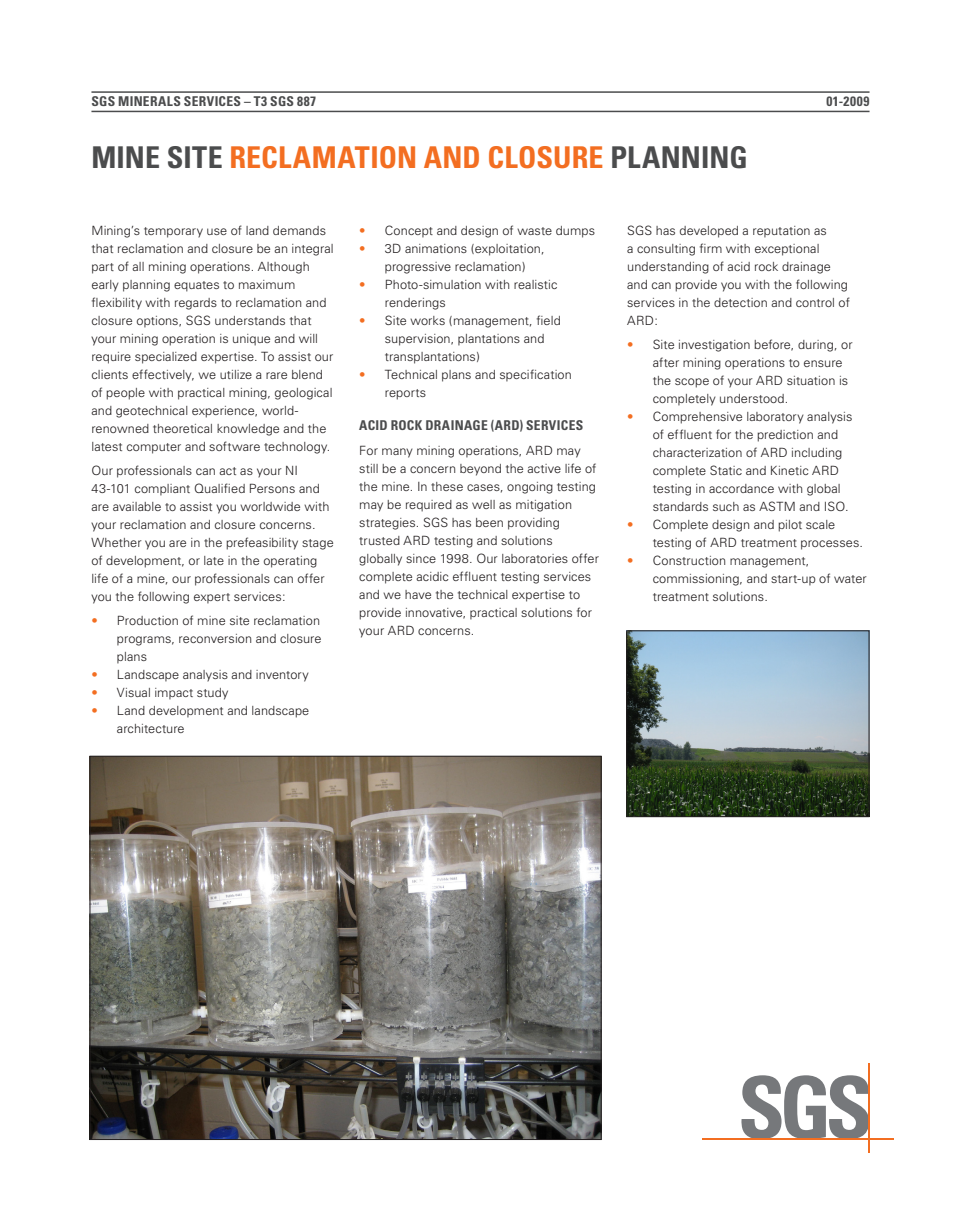
<style>
.page{position:relative;width:961px;height:1231px;background:#fff}
.page>*{position:absolute;margin:0;border:0;box-sizing:border-box;transform-origin:0 0}
.HEADLINES_BIG{font:700 condensed 30px "Univers";letter-spacing:.005em;color:#f36e21}
.SUBHEADINGS{font:700 condensed 13.5px "Univers";letter-spacing:.025em;color:#4b4c4d}
.BODY_TEXT_LISTS_SPAC{font:300 12.75px/18px "Univers";letter-spacing:.005em;color:#231f20}
.s1{color:#4b4c4d}
.s2{color:#f36e21}
</style>
<div class="page">
<hr style="left:91px;top:91px;width:778px;height:2px;background:#4b4c4d">
<hr style="left:91px;top:111px;width:778px;height:1px;background:#4b4c4d">
<svg style="left:741px;top:1075px;width:127px;height:63px"></svg>
<hr style="left:702px;top:1138px;width:192px;height:1px;background:#f36e21">
<hr style="left:868px;top:1063px;width:2px;height:89px;background:#f36e21">
<img style="left:628px;top:632px;width:239px;height:183px">
<div style="left:626px;top:630px;width:243px;height:187px;border:1px solid #231f20"></div>
<img style="left:92px;top:758px;width:507px;height:379px">
<p class="SUBHEADINGS" style="left:91px;top:93px;width:226px">SGS MINERALS SERVICES – T3 SGS 887</p>
<p class="SUBHEADINGS" style="left:826px;top:93px;width:44px">01-2009</p>
<p class="HEADLINES_BIG" style="left:91px;top:139px;width:657px"><span class="s1">MINE SITE</span> RECLAMATION AND CLOSURE <span class="s1">PLANNING</span></p>
<p class="BODY_TEXT_LISTS_SPAC" style="left:91px;top:221px;width:244px">Mining’s temporary use of land demands that reclamation and closure be an integral part of all mining operations. Although early planning equates to maximum flexibility with regards to reclamation and closure options, SGS understands that your mining operation is unique and will require specialized expertise. To assist our clients effectively, we utilize a rare blend of people with practical mining, geological and geotechnical experience, world&shy;renowned theoretical knowledge and the latest computer and software technology.</p>
<p class="BODY_TEXT_LISTS_SPAC" style="left:91px;top:461px;width:244px">Our professionals can act as your NI 43-101 compliant Qualified Persons and are available to assist you worldwide with your reclamation and closure concerns.<br>Whether you are in the prefeasibility stage of development, or late in the operating life of a mine, our professionals can offer you the following expert services:</p>
<p class="BODY_TEXT_LISTS_SPAC" style="left:117px;top:611px;width:206px;text-align:justify;text-indent:-26px"><span class="s2">•</span> Production of mine site reclamation programs, reconversion and closure plans</p>
<p class="BODY_TEXT_LISTS_SPAC" style="left:91px;top:665px;width:219px"><span class="s2">•</span> Landscape analysis and inventory</p>
<p class="BODY_TEXT_LISTS_SPAC" style="left:91px;top:683px;width:139px"><span class="s2">•</span> Visual impact study</p>
<p class="BODY_TEXT_LISTS_SPAC" style="left:117px;top:701px;width:194px;text-indent:-26px"><span class="s2">•</span> Land development and landscape architecture</p>
<p class="BODY_TEXT_LISTS_SPAC" style="left:359px;top:221px;width:237px"><span class="s2">•</span> Concept and design of waste dumps</p>
<p class="BODY_TEXT_LISTS_SPAC" style="left:359px;top:239px;width:187px;text-align:center"><span class="s2">•</span> 3D animations (exploitation, progressive reclamation)</p>
<p class="BODY_TEXT_LISTS_SPAC" style="left:385px;top:275px;width:174px;text-indent:-26px"><span class="s2">•</span> Photo-simulation with realistic renderings</p>
<p class="BODY_TEXT_LISTS_SPAC" style="left:385px;top:311px;width:177px;text-indent:-26px"><span class="s2">•</span> Site works (management, field supervision, plantations and transplantations)</p>
<p class="BODY_TEXT_LISTS_SPAC" style="left:385px;top:365px;width:188px;text-indent:-26px"><span class="s2">•</span> Technical plans and specification reports</p>
<p class="SUBHEADINGS" style="left:359px;top:417px;width:225px">ACID ROCK DRAINAGE (ARD) SERVICES</p>
<p class="BODY_TEXT_LISTS_SPAC" style="left:359px;top:442px;width:241px">For many mining operations, ARD may still be a concern beyond the active life of the mine. In these cases, ongoing testing may be required as well as mitigation strategies. SGS has been providing trusted ARD testing and solutions globally since 1998. Our laboratories offer complete acidic effluent testing services and we have the technical expertise to provide innovative, practical solutions for your ARD concerns.</p>
<p class="BODY_TEXT_LISTS_SPAC" style="left:627px;top:221px;width:224px">SGS has developed a reputation as<br>a consulting firm with exceptional understanding of acid rock drainage and can provide you with the following services in the detection and control of<br>ARD:</p>
<p class="BODY_TEXT_LISTS_SPAC" style="left:652px;top:335px;width:201px;text-indent:-26px"><span class="s2">•</span> Site investigation before, during, or after mining operations to ensure the scope of your ARD situation is completely understood.</p>
<p class="BODY_TEXT_LISTS_SPAC" style="left:652px;top:407px;width:201px;text-indent:-26px"><span class="s2">•</span> Comprehensive laboratory analysis of effluent for the prediction and characterization of ARD including complete Static and Kinetic ARD testing in accordance with global standards such as ASTM and ISO.</p>
<p class="BODY_TEXT_LISTS_SPAC" style="left:652px;top:515px;width:212px;text-indent:-26px"><span class="s2">•</span> Complete design and pilot scale testing of ARD treatment processes.</p>
<p class="BODY_TEXT_LISTS_SPAC" style="left:652px;top:551px;width:216px;text-indent:-26px"><span class="s2">•</span> Construction management, commissioning, and start-up of water treatment solutions.</p>
</div>
